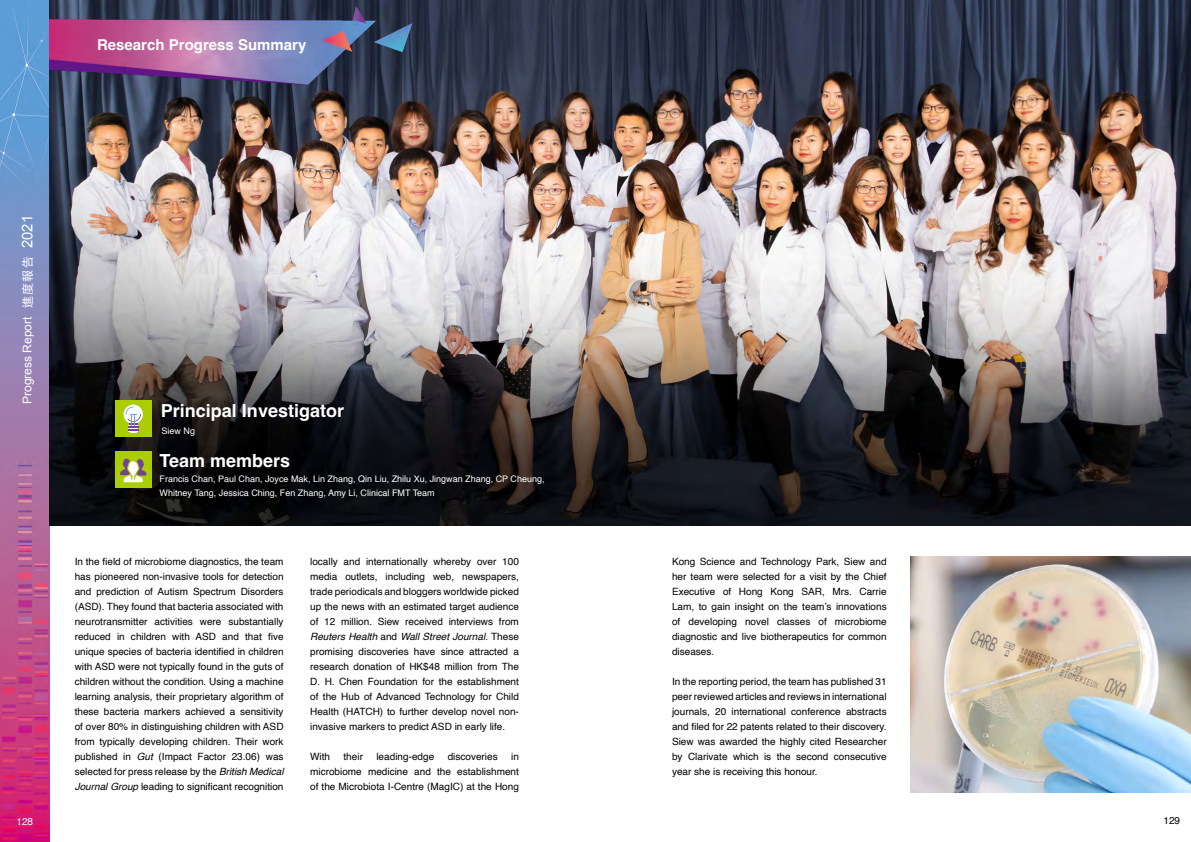
<style>
.page{position:relative;width:1191px;height:842px;background:#fff}
.page>*{position:absolute;margin:0;border:0;box-sizing:border-box;transform-origin:0 0}
.t1{font:700 18px "Helvetica";color:#fff}
.t2{font:700 15px "Helvetica";color:#fff}
.t3{font:14.8px "Arial";color:#fff}
.t4{font:12px "Arial";color:#fff}
.t5{font:12px "Noto Sans CJ Ktc";color:#fff}
.t6{font:10px/15px "Helvetica";color:#000;text-align:justify}
.t7{font:10px "Helvetica";color:#fff}
.t8{font:9px/14px "Helvetica";color:#fff}
.s1{font-style:italic}
</style>
<div class="page">
<img style="left:0;top:0;width:50px;height:842px">
<img style="left:50px;top:0;width:1141px;height:526px">
<img style="left:50px;top:1px;width:368px;height:88px">
<div style="left:115px;top:400px;width:37px;height:37px;background:#abcd03"></div>
<svg style="left:124px;top:405px;width:19px;height:19px"></svg>
<svg style="left:126px;top:407px;width:15px;height:26px"></svg>
<div style="left:115px;top:451px;width:37px;height:37px;background:#abcd03"></div>
<svg style="left:120px;top:458px;width:26px;height:24px"></svg>
<img style="left:910px;top:557px;width:281px;height:235px">
<h2 class="t2" style="left:97px;top:35px;width:211px">Research Progress Summary</h2>
<h3 class="t3" style="left:18px;top:248px;width:34px;rotate:-90deg">2021</h3>
<p class="t5" style="left:21px;top:308px;width:53px;rotate:-90deg">進度報告</p>
<p class="t4" style="left:20px;top:404px;width:89px;rotate:-90deg">Progress Report</p>
<h1 class="t1" style="left:161px;top:400px;width:185px">Principal Investigator</h1>
<h1 class="t1" style="left:159px;top:450px;width:132px">Team members</h1>
<p class="t8" style="left:162px;top:424px;width:35px">Siew Ng</p>
<p class="t8" style="left:159px;top:472px;width:387px">Francis Chan, Paul Chan, Joyce Mak, Lin Zhang, Qin Liu, Zhilu Xu, Jingwan Zhang, CP Cheung,<br>Whitney Tang, Jessica Ching, Fen Zhang, Amy Li, Clinical FMT Team</p>
<p class="t6" style="left:75px;top:554px;width:210px">In the field of microbiome diagnostics, the team has pioneered non-invasive tools for detection and prediction of Autism Spectrum Disorders (ASD). They found that bacteria associated with neurotransmitter activities were substantially reduced in children with ASD and that five unique species of bacteria identified in children with ASD were not typically found in the guts of children without the condition. Using a machine learning analysis, their proprietary algorithm of these bacteria markers achieved a sensitivity of over 80% in distinguishing children with ASD from typically developing children. Their work published in <span class="s1">Gut</span> (Impact Factor 23.06) was selected for press release by the <span class="s1">British Medical Journal Group</span> leading to significant recognition</p>
<p class="t6" style="left:310px;top:554px;width:210px">locally and internationally whereby over 100 media outlets, including web, newspapers, trade periodicals and bloggers worldwide picked up the news with an estimated target audience of 12 million. Siew received interviews from <span class="s1">Reuters Health</span> and <span class="s1">Wall Street Journal</span>. These promising discoveries have since attracted a research donation of HK$48 million from The D. H. Chen Foundation for the establishment of the Hub of Advanced Technology for Child Health (HATCH) to further develop novel non&shy;invasive markers to predict ASD in early life.</p>
<p class="t6" style="left:310px;top:749px;width:21px">With</p>
<p class="t6" style="left:343px;top:749px;width:21px">their</p>
<p class="t6" style="left:376px;top:749px;width:59px">leading-edge</p>
<p class="t6" style="left:448px;top:749px;width:52px">discoveries</p>
<p class="t6" style="left:310px;top:749px;width:210px;text-indent:201px">in microbiome medicine and the establishment of the Microbiota I-Centre (MagIC) at the Hong</p>
<p class="t6" style="left:672px;top:554px;width:216px">Kong Science and Technology Park, Siew and her team were selected for a visit by the Chief Executive of Hong Kong SAR, Mrs. Carrie Lam, to gain insight on the team’s innovations of developing novel classes of microbiome diagnostic and live biotherapeutics for common diseases.</p>
<p class="t6" style="left:672px;top:674px;width:216px">In the reporting period, the team has published 31 peer reviewed articles and reviews in international journals, 20 international conference abstracts and filed for 22 patents related to their discovery.<br>Siew was awarded the highly cited Researcher by Clarivate which is the second consecutive year she is receiving this honour.</p>
<p class="t7" style="left:16px;top:814px;width:18px">128</p>
<p class="t6" style="left:1163px;top:814px;width:18px">129</p>
</div>
